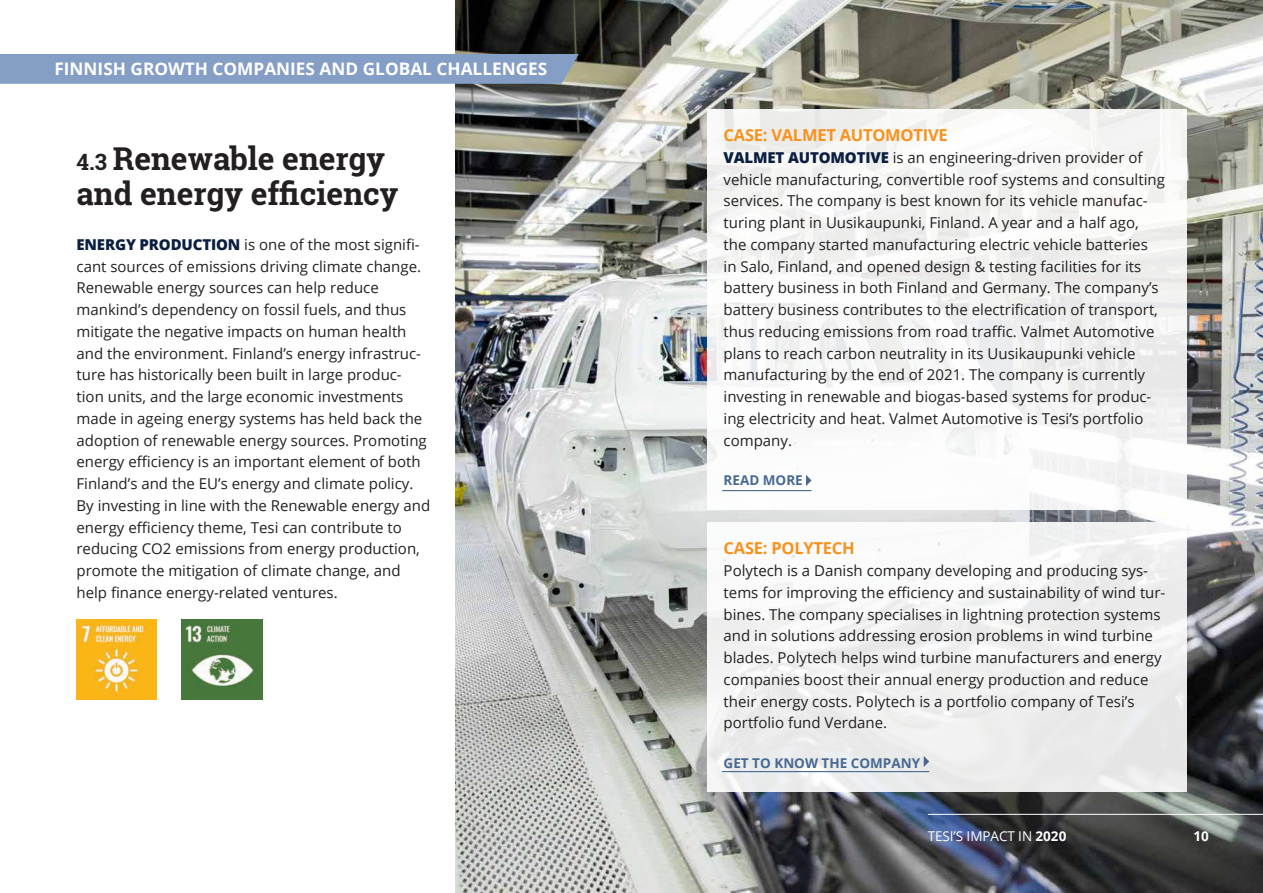
<style>
.page{position:relative;width:1263px;height:893px;background:#fff}
.page>*{position:absolute;margin:0;border:0;box-sizing:border-box;transform-origin:0 0}
.t1{font:700 31.5px/34.5px "Roboto Slab";color:#231f20}
.t2{font:700 17.25px "Open Sans";color:#fff}
.t3{font:700 16.5px "Open Sans";letter-spacing:-.015em;color:#f7931d}
.t4{font:15px/21.8px "Open Sans";color:#231f20}
.t5{font:700 13.5px "Open Sans";color:#486892}
.t6{font:13.5px "Open Sans";letter-spacing:-.005em;color:#fff}
.t7{font:700 13.5px "Open Sans";color:#fff}
.s1{font-size:22.5px}
.s2{font-weight:800;color:#0a1e3f}
.s3{font-weight:700}
</style>
<div class="page">
<img style="left:456px;top:0;width:807px;height:892px">
<div style="left:707px;top:522px;width:479px;height:269px;background:#efeff0"></div>
<div style="left:707px;top:109px;width:479px;height:401px;background:linear-gradient(to right,#f8f8f8,#f3f3f3)"></div>
<hr style="left:928px;top:814px;width:335px;height:1px;background:#fff">
<div style="left:0;top:54px;width:579px;height:30px;background:#849ec5"></div>
<svg style="left:806px;top:475px;width:5px;height:11px"></svg>
<hr style="left:722px;top:490px;width:89px;height:1px;background:#486892">
<svg style="left:924px;top:756px;width:5px;height:11px"></svg>
<hr style="left:722px;top:771px;width:207px;height:1px;background:#486892">
<img style="left:77px;top:620px;width:80px;height:80px">
<img style="left:182px;top:620px;width:80px;height:80px">
<p class="t2" style="left:54px;top:57px;width:494px">FINNISH GROWTH COMPANIES AND GLOBAL CHALLENGES</p>
<h1 class="t1" style="left:77px;top:141px;width:323px"><span class="s1">4.3</span> Renewable energy and energy efficiency</h1>
<p class="t4" style="left:77px;top:233px;width:355px"><span class="s2">ENERGY PRODUCTION</span> is one of the most signifi&shy;cant sources of emissions driving climate change.<br>Renewable energy sources can help reduce mankind’s dependency on fossil fuels, and thus mitigate the negative impacts on human health and the environment. Finland’s energy infrastruc&shy;ture has historically been built in large produc&shy;tion units, and the large economic investments made in ageing energy systems has held back the adoption of renewable energy sources. Promoting energy efficiency is an important element of both Finland’s and the EU’s energy and climate policy.<br>By investing in line with the Renewable energy and energy efficiency theme, Tesi can contribute to reducing CO2 emissions from energy production, promote the mitigation of climate change, and help finance energy-related ventures.</p>
<p class="t3" style="left:724px;top:123px;width:226px">CASE: VALMET AUTOMOTIVE</p>
<p class="t4" style="left:724px;top:146px;width:443px"><span class="s2">VALMET AUTOMOTIVE</span> is an engineering-driven provider of vehicle manufacturing, convertible roof systems and consulting services. The company is best known for its vehicle manufac&shy;turing plant in Uusikaupunki, Finland. A year and a half ago, the company started manufacturing electric vehicle batteries<br>in Salo, Finland, and opened design &amp; testing facilities for its battery business in both Finland and Germany. The company’s battery business contributes to the electrification of transport, thus reducing emissions from road traffic. Valmet Automotive plans to reach carbon neutrality in its Uusikaupunki vehicle manufacturing by the end of 2021. The company is currently investing in renewable and biogas-based systems for produc&shy;ing electricity and heat. Valmet Automotive is Tesi’s portfolio company.</p>
<p class="t5" style="left:724px;top:471px;width:81px">READ MORE</p>
<p class="t3" style="left:724px;top:537px;width:133px">CASE: POLYTECH</p>
<p class="t4" style="left:724px;top:559px;width:443px">Polytech is a Danish company developing and producing sys&shy;tems for improving the efficiency and sustainability of wind tur&shy;bines. The company specialises in lightning protection systems and in solutions addressing erosion problems in wind turbine blades. Polytech helps wind turbine manufacturers and energy companies boost their annual energy production and reduce their energy costs. Polytech is a portfolio company of Tesi’s portfolio fund Verdane.</p>
<p class="t5" style="left:724px;top:754px;width:198px">GET TO KNOW THE COMPANY</p>
<p class="t6" style="left:928px;top:826px;width:140px">TESI’S IMPACT IN <span class="s3">2020</span></p>
<p class="t7" style="left:1193px;top:826px;width:17px">10</p>
</div>
